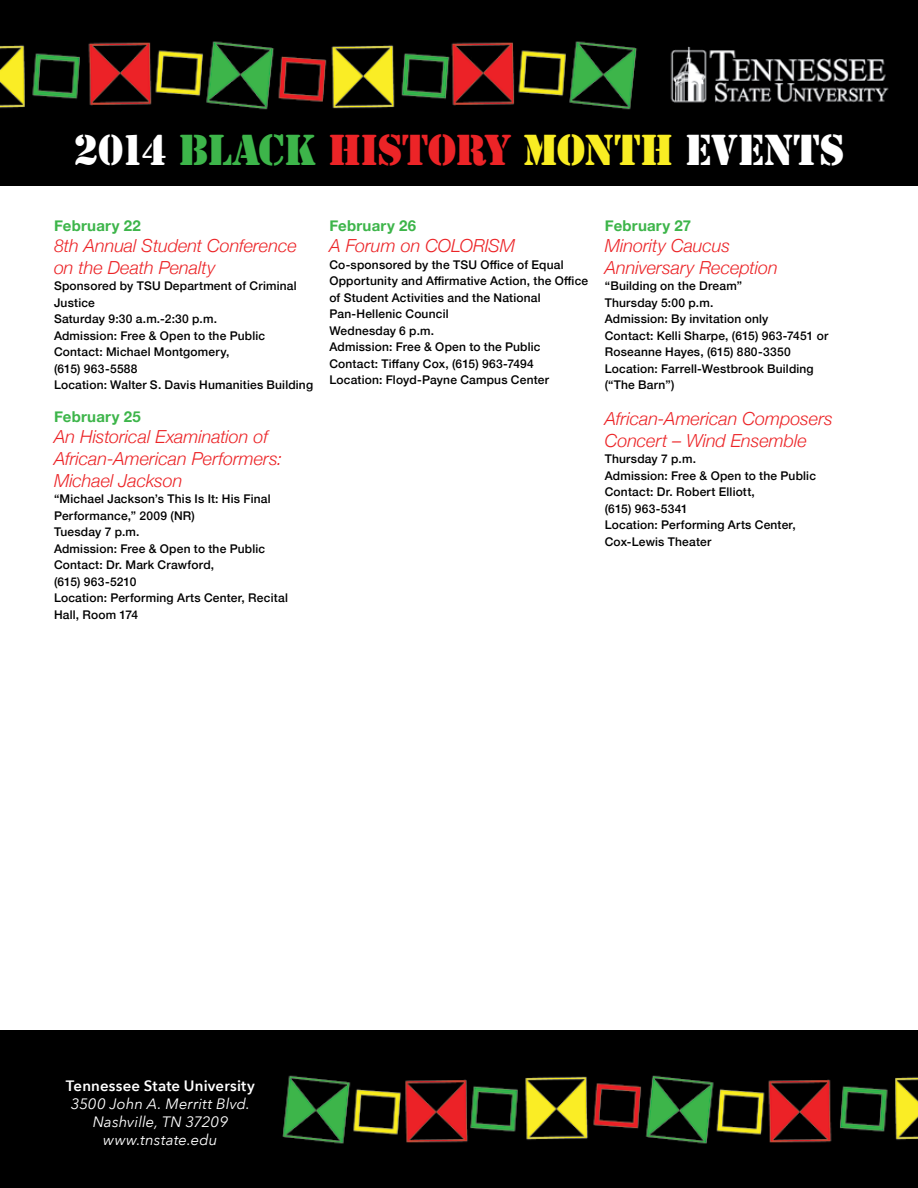
<style>
.page{position:relative;width:918px;height:1188px;background:#fff}
.page>*{position:absolute;margin:0;border:0;box-sizing:border-box;transform-origin:0 0}
.t1{font:45px "Stencil";letter-spacing:-.025em;color:#fff}
.t2{font:italic 300 18px/21.6px "Helvetica Neue";color:#ec2427}
.t3{font:italic 15px/18px "Avenir Next";letter-spacing:.005em;color:#fff;text-align:center}
.t4{font:700 15px "Helvetica Neue";letter-spacing:.015em;color:#3db54a}
.t5{font:600 15px "Avenir Next";letter-spacing:.01em;color:#fff}
.t6{font:500 12px/16.5px "Helvetica Neue";letter-spacing:.015em;color:#000}
.s1{color:#3db54a}
.s2{color:#ec2427}
.s3{color:#f9ed23}
</style>
<div class="page">
<div style="left:0;top:0;width:918px;height:160px;background:#000"></div>
<img style="left:0;top:41px;width:889px;height:69px">
<div style="left:0;top:1030px;width:918px;height:158px;background:#000"></div>
<img style="left:282px;top:1075px;width:636px;height:69px">
<div style="left:0;top:141px;width:918px;height:45px;background:#000"></div>
<h1 class="t1" style="left:73px;top:124px;width:773px">2014 <span class="s1">BLACK</span> <span class="s2">HISTORY</span> <span class="s3">MONTH</span> EVENTS</h1>
<p class="t4" style="left:54px;top:214px;width:88px">February 22</p>
<h2 class="t2" style="left:54px;top:234px;width:244px">8th Annual Student Conference on the Death Penalty</h2>
<p class="t6" style="left:54px;top:277px;width:261px">Sponsored by TSU Department of Criminal<br>Justice<br>Saturday 9:30 a.m.-2:30 p.m.<br>Admission: Free &amp; Open to the Public<br>Contact: Michael Montgomery,<br>(615) 963-5588<br>Location: Walter S. Davis Humanities Building</p>
<p class="t4" style="left:54px;top:405px;width:88px">February 25</p>
<h2 class="t2" style="left:54px;top:425px;width:230px">An Historical Examination of<br>African-American Performers:<br>Michael Jackson</h2>
<p class="t6" style="left:54px;top:490px;width:235px">“Michael Jackson’s This Is It: His Final<br>Performance,” 2009 (NR)<br>Tuesday 7 p.m.<br>Admission: Free &amp; Open to the Public<br>Contact: Dr. Mark Crawford,<br>(615) 963-5210<br>Location: Performing Arts Center, Recital<br>Hall, Room 174</p>
<p class="t4" style="left:329px;top:214px;width:88px">February 26</p>
<h2 class="t2" style="left:329px;top:234px;width:187px">A Forum on COLORISM</h2>
<p class="t6" style="left:329px;top:256px;width:260px">Co-sponsored by the TSU Office of Equal Opportunity and Affirmative Action, the Office of Student Activities and the National Pan-Hellenic Council<br>Wednesday 6 p.m.<br>Admission: Free &amp; Open to the Public Contact: Tiffany Cox, (615) 963-7494<br>Location: Floyd-Payne Campus Center</p>
<p class="t4" style="left:605px;top:214px;width:88px">February 27</p>
<h2 class="t2" style="left:605px;top:234px;width:175px">Minority Caucus<br>Anniversary Reception</h2>
<p class="t6" style="left:605px;top:277px;width:225px">“Building on the Dream”<br>Thursday 5:00 p.m.<br>Admission: By invitation only<br>Contact: Kelli Sharpe, (615) 963-7451 or<br>Roseanne Hayes, (615) 880-3350<br>Location: Farrell-Westbrook Building (“The Barn”)</p>
<h2 class="t2" style="left:605px;top:407px;width:230px">African-American Composers<br>Concert – Wind Ensemble</h2>
<p class="t6" style="left:605px;top:450px;width:213px">Thursday 7 p.m.<br>Admission: Free &amp; Open to the Public<br>Contact: Dr. Robert Elliott,<br>(615) 963-5341<br>Location: Performing Arts Center,<br>Cox-Lewis Theater</p>
<p class="t5" style="left:66px;top:1077px;width:190px">Tennessee State University</p>
<p class="t3" style="left:71px;top:1095px;width:181px">3500 John A. Merritt Blvd.<br>Nashville, TN 37209 www.tnstate.edu</p>
</div>
